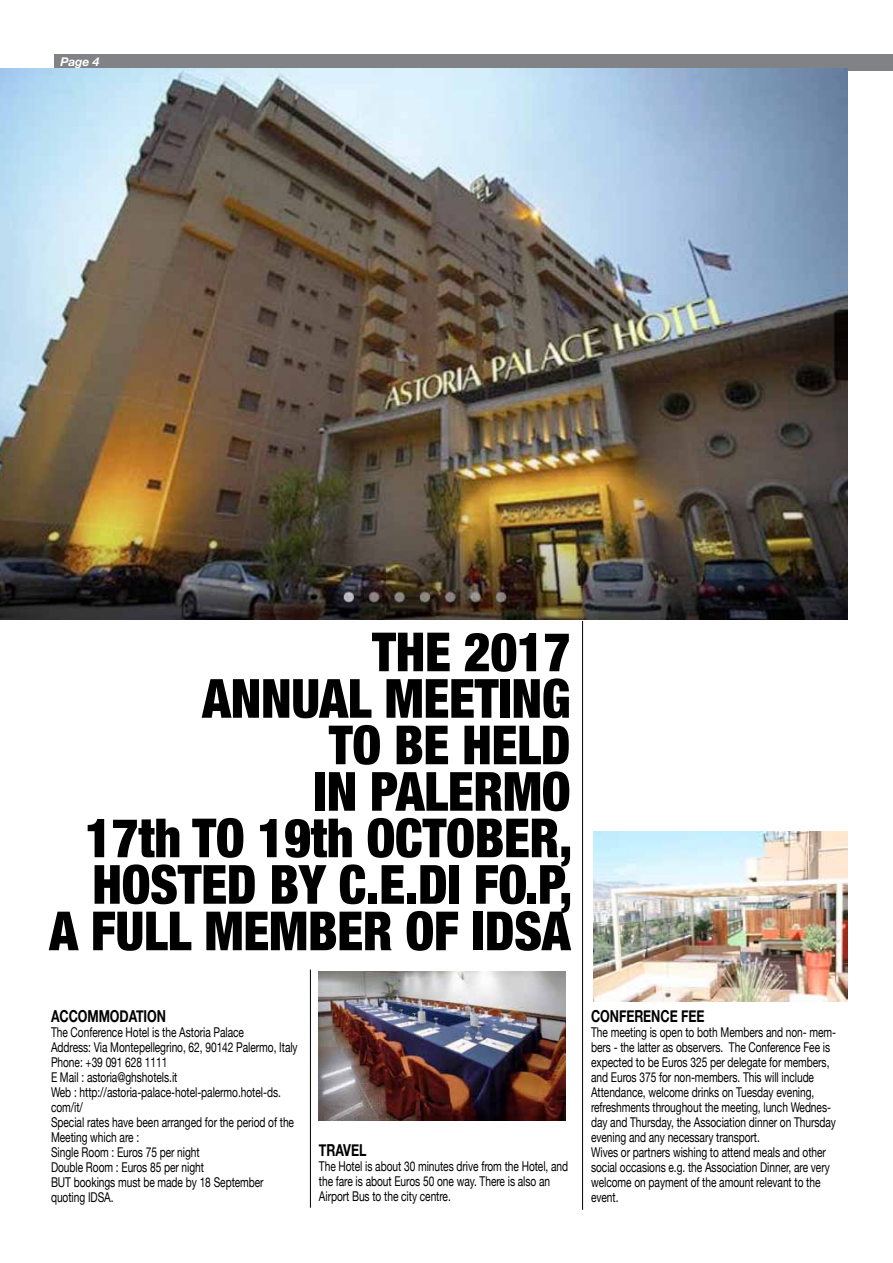
<style>
.page{position:relative;width:893px;height:1263px;background:#fff}
.page>*{position:absolute;margin:0;border:0;box-sizing:border-box;transform-origin:0 0}
.t1{font:900 condensed 54px/46.5px "Helvetica Neue";letter-spacing:-.005em;color:#000;text-align:right;scale:.96 1}
.t2{font:700 16.5px "Helvetica Neue";letter-spacing:-.005em;color:#000;scale:.76 1}
.t3{font:13.5px/15px "Helvetica Neue";letter-spacing:-.005em;color:#000;scale:.76 1}
.t4{font:italic 700 12px "Helvetica Neue";color:#fff}
</style>
<div class="page">
<div style="left:54px;top:54px;width:839px;height:17px;background:#808285"></div>
<img style="left:0;top:68px;width:847px;height:551px">
<img style="left:318px;top:972px;width:248px;height:148px">
<hr style="left:310px;top:969px;width:1px;height:239px;background:#000">
<hr style="left:582px;top:621px;width:1px;height:589px;background:#000">
<img style="left:593px;top:831px;width:254px;height:170px">
<p class="t4" style="left:60px;top:52px;width:41px">Page 4</p>
<h1 class="t1" style="left:49px;top:626px;width:546px">THE 2017<br>ANNUAL MEETING<br>TO BE HELD<br>IN PALERMO<br>17th TO 19th OCTOBER,<br>HOSTED BY C.E.DI FO.P,<br>A FULL MEMBER OF IDSA</h1>
<p class="t2" style="left:51px;top:1003px;width:153px">ACCOMMODATION</p>
<p class="t3" style="left:51px;top:1025px;width:326px">The Conference Hotel is the Astoria Palace<br>Address: Via Montepellegrino, 62, 90142 Palermo, Italy Phone: +39 091 628 1111<br>E Mail : astoria@ghshotels.it<br>Web : http://astoria-palace-hotel-palermo.hotel-ds. com/it/<br>Special rates have been arranged for the period of the Meeting which are :<br>Single Room : Euros 75 per night<br>Double Room : Euros 85 per night<br>BUT bookings must be made by 18 September quoting IDSA.</p>
<p class="t2" style="left:319px;top:1137px;width:64px">TRAVEL</p>
<p class="t3" style="left:319px;top:1159px;width:330px">The Hotel is about 30 minutes drive from the Hotel, and the fare is about Euros 50 one way. There is also an<br>Airport Bus to the city centre.</p>
<p class="t2" style="left:591px;top:1003px;width:151px">CONFERENCE FEE</p>
<p class="t3" style="left:591px;top:1025px;width:324px">The meeting is open to both Members and non- mem&shy;bers - the latter as observers. The Conference Fee is expected to be Euros 325 per delegate for members, and Euros 375 for non-members. This will include Attendance, welcome drinks on Tuesday evening, refreshments throughout the meeting, lunch Wednes&shy;day and Thursday, the Association dinner on Thursday evening and any necessary transport.<br>Wives or partners wishing to attend meals and other social occasions e.g. the Association Dinner, are very welcome on payment of the amount relevant to the event.</p>
</div>
